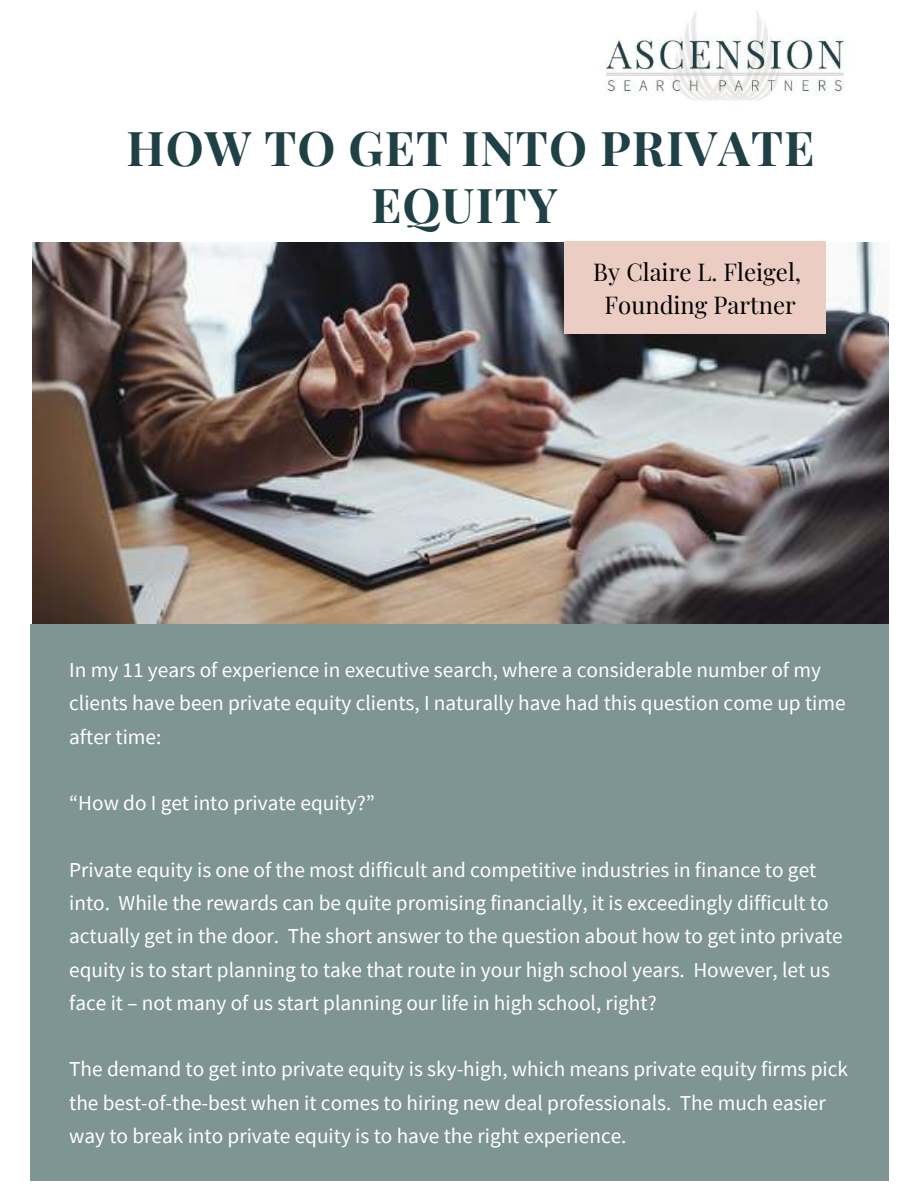
<style>
.page{position:relative;width:918px;height:1188px;background:#fff}
.page>*{position:absolute;margin:0;border:0;box-sizing:border-box;transform-origin:0 0}
.t1{font:700 48px/57.3px "Playfair Display";letter-spacing:.02em;color:#1f4045;text-align:center}
.t2{font:24px/32.7px "Playfair Display";color:#000;text-align:center}
.t3{font:21.3px/33.3px "Source Sans Pro";color:#fff}
</style>
<div class="page">
<div style="left:30px;top:624px;width:858px;height:557px;background:#7f9593"></div>
<img style="left:33px;top:243px;width:856px;height:381px">
<img style="left:604px;top:12px;width:240px;height:89px">
<div style="left:565px;top:242px;width:261px;height:92px;background:#ebcdc3"></div>
<h1 class="t1" style="left:127px;top:117px;width:689px">HOW TO GET INTO PRIVATE<br>EQUITY</h1>
<p class="t2" style="left:593px;top:255px;width:209px">By Claire L. Fleigel,<br>Founding Partner</p>
<p class="t3" style="left:69px;top:653px;width:778px">In my 11 years of experience in executive search, where a considerable number of my clients have been private equity clients, I naturally have had this question come up time after time:</p>
<p class="t3" style="left:69px;top:786px;width:307px">“How do I get into private equity?”</p>
<p class="t3" style="left:69px;top:853px;width:775px">Private equity is one of the most difficult and competitive industries in finance to get into. While the rewards can be quite promising financially, it is exceedingly difficult to actually get in the door. The short answer to the question about how to get into private equity is to start planning to take that route in your high school years. However, let us face it – not many of us start planning our life in high school, right?</p>
<p class="t3" style="left:69px;top:1052px;width:780px">The demand to get into private equity is sky-high, which means private equity firms pick the best-of-the-best when it comes to hiring new deal professionals. The much easier way to break into private equity is to have the right experience.</p>
</div>
